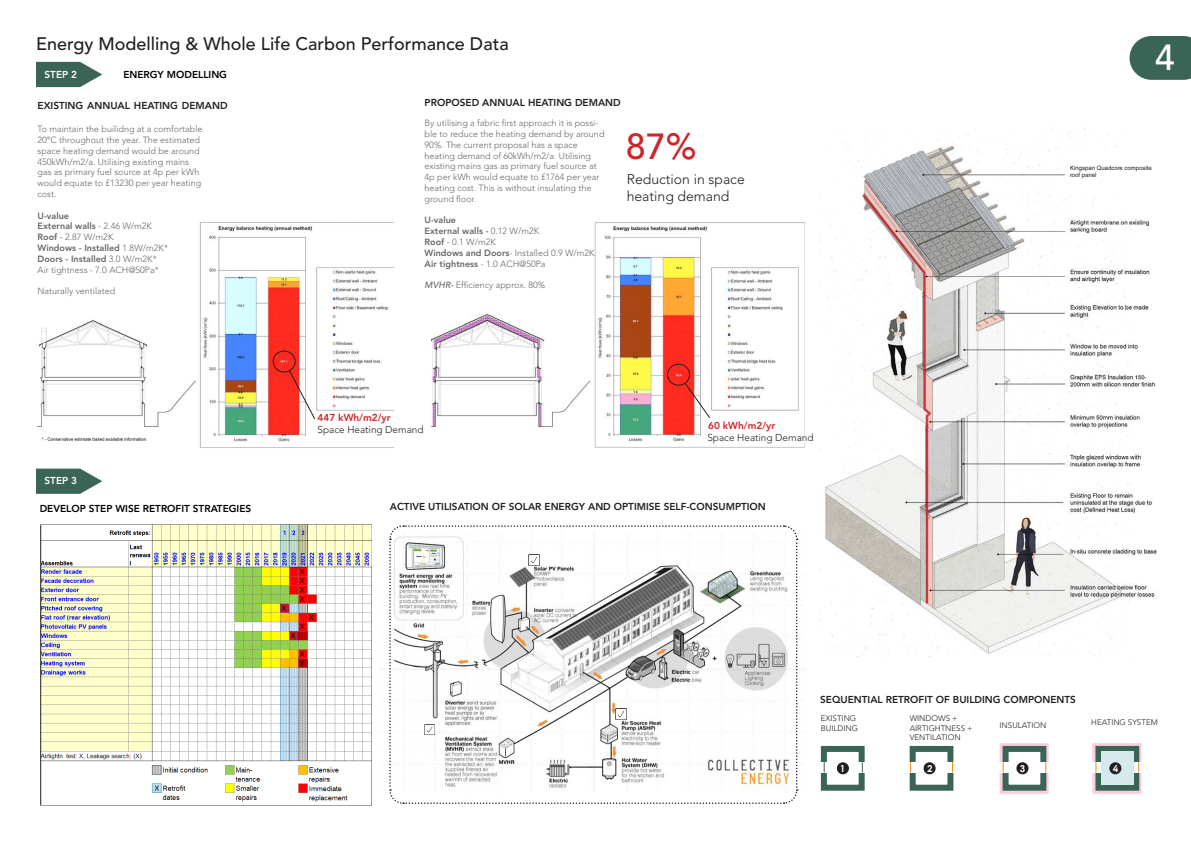
<style>
.page{position:relative;width:1191px;height:842px;background:#fff}
.page>*{position:absolute;margin:0;border:0;box-sizing:border-box;transform-origin:0 0}
.t1{font:500 36px "Avenir LT Pro";color:#d1232a}
.t2{font:500 36px "Avenir LT Pro";color:#fff}
.t3{font:500 18px "Avenir LT Pro";color:#231f20}
.t4{font:300 14px/16.8px "Avenir LT Pro";color:#231f20}
.t5{font:800 10px "Avenir LT Pro";color:#231f20}
.t6{font:800 10px "Avenir LT Pro";color:#000}
.t7{font:300 10px "Avenir LT Pro";color:#231f20}
.t8{font:800 10px "Avenir LT Pro";color:#d1232a}
.t9{font:800 10px "Avenir LT Pro";color:#fff}
.t10{font:700 10px "Qualy";color:#fff}
.t11{font:300 9px/10.8px "Avenir LT Pro";color:#67676a}
.t12{font:800 9px "Avenir LT Pro";color:#67676a}
.t13{font:300 8px "Avenir LT Pro";color:#231f20}
.t14{font:6px/7.2px "Helvetica LT Std";color:#231f20}
.s1{font-weight:300}
.s2{font-weight:800}
.s3{font-weight:500;font-style:italic}
</style>
<div class="page">
<img style="left:819px;top:128px;width:338px;height:529px">
<div style="left:1065px;top:149px;width:92px;height:44px;background:#fff"></div>
<img style="left:38px;top:222px;width:356px;height:226px">
<div style="left:273px;top:351px;width:22px;height:21px;border:1px solid #231f20;border-radius:50%"></div>
<svg style="left:289px;top:370px;width:26px;height:50px"></svg>
<img style="left:432px;top:222px;width:373px;height:226px">
<svg style="left:684px;top:383px;width:26px;height:35px"></svg>
<div style="left:667px;top:364px;width:23px;height:22px;border:1px solid #231f20;border-radius:50%"></div>
<img style="left:41px;top:524px;width:331px;height:282px">
<hr style="left:41px;top:525px;width:1px;height:280px;background:#231f20">
<svg style="left:36px;top:62px;width:66px;height:25px;background:#597d71"></svg>
<svg style="left:36px;top:469px;width:66px;height:25px"></svg>
<svg style="left:1129px;top:36px;width:62px;height:44px;background:#4b7265"></svg>
<div style="left:909px;top:746px;width:44px;height:45px;border:6px solid #3a6456"></div>
<div style="left:905px;top:762px;width:52px;height:10px;background:#fff"></div>
<div style="left:821px;top:746px;width:43px;height:45px;border:6px solid #3a6456"></div>
<div style="left:816px;top:762px;width:52px;height:10px;background:#fff"></div>
<div style="left:999px;top:743px;width:49px;height:51px;border:4px solid #f9cdda"></div>
<div style="left:1002px;top:746px;width:44px;height:45px;border:6px solid #3a6456"></div>
<div style="left:998px;top:762px;width:52px;height:10px;background:#fff"></div>
<div style="left:1092px;top:743px;width:49px;height:51px;border:4px solid #f9cdda"></div>
<div style="left:1095px;top:746px;width:44px;height:45px;border:6px solid #3a6456"></div>
<svg style="left:1092px;top:762px;width:49px;height:10px"></svg>
<div style="left:1101px;top:751px;width:32px;height:34px;background:#d6eaee"></div>
<div style="left:837px;top:763px;width:11px;height:11px;background:#231f20;border-radius:50%"></div>
<div style="left:837px;top:762px;width:12px;height:12px;border:1px solid #231f20;border-radius:50%"></div>
<div style="left:924px;top:763px;width:11px;height:11px;background:#231f20;border-radius:50%"></div>
<div style="left:923px;top:762px;width:12px;height:12px;border:1px solid #231f20;border-radius:50%"></div>
<div style="left:1017px;top:763px;width:11px;height:11px;background:#231f20;border-radius:50%"></div>
<div style="left:1016px;top:762px;width:12px;height:12px;border:1px solid #231f20;border-radius:50%"></div>
<div style="left:1109px;top:763px;width:11px;height:11px;background:#231f20;border-radius:50%"></div>
<div style="left:1109px;top:762px;width:12px;height:12px;border:1px solid #231f20;border-radius:50%"></div>
<svg style="left:389px;top:525px;width:409px;height:279px"></svg>
<p class="t3" style="left:36px;top:33px;width:474px">Energy Modelling &amp; Whole Life Carbon Performance Data</p>
<p class="t9" style="left:45px;top:68px;width:34px">STEP 2</p>
<p class="t6" style="left:123px;top:68px;width:105px">ENERGY MODELLING</p>
<p class="t5" style="left:38px;top:99px;width:191px">EXISTING ANNUAL HEATING DEMAND</p>
<p class="t11" style="left:38px;top:124px;width:166px">To maintain the builidng at a comfortable 20°C throughout the year. The estimated space heating demand would be around 450kWh/m2/a. Utilising existing mains gas as primary fuel source at 4p per kWh would equate to £13230 per year heating cost.</p>
<p class="t12" style="left:38px;top:210px;width:33px">U-value</p>
<p class="t12" style="left:38px;top:221px;width:116px">External walls <span class="s1">- 2.46 W/m2K</span></p>
<p class="t11" style="left:38px;top:232px;width:77px"><span class="s2">Roof</span> - 2.87 W/m2K</p>
<p class="t12" style="left:38px;top:243px;width:132px">Windows - Installed <span class="s1">1.8W/m2K*</span></p>
<p class="t12" style="left:38px;top:253px;width:121px">Doors - Installed <span class="s1">3.0 W/m2K*</span></p>
<p class="t11" style="left:38px;top:264px;width:123px">Air tightness - 7.0 ACH@50Pa*</p>
<p class="t11" style="left:38px;top:286px;width:79px">Naturally ventilated</p>
<p class="t9" style="left:45px;top:475px;width:34px">STEP 3</p>
<p class="t6" style="left:40px;top:502px;width:213px">DEVELOP STEP WISE RETROFIT STRATEGIES</p>
<p class="t5" style="left:424px;top:97px;width:198px">PROPOSED ANNUAL HEATING DEMAND</p>
<p class="t11" style="left:424px;top:118px;width:181px">By utilising a fabric first approach it is possi&shy;ble to reduce the heating demand by around 90%. The current proposal has a space heating demand of 60kWh/m2/a. Utilising existing mains gas as primary fuel source at 4p per kWh would equate to £1764 per year heating cost. This is without insulating the</p>
<p class="t11" style="left:424px;top:193px;width:53px">ground floor.</p>
<p class="t12" style="left:424px;top:215px;width:33px">U-value</p>
<p class="t12" style="left:424px;top:226px;width:116px">External walls - <span class="s1">0.12 W/m2K</span></p>
<p class="t11" style="left:424px;top:236px;width:73px"><span class="s2">Roof</span> - 0.1 W/m2K</p>
<p class="t11" style="left:424px;top:247px;width:172px"><span class="s2">Windows and Doors</span>- Installed 0.9 W/m2K</p>
<p class="t12" style="left:424px;top:258px;width:122px">Air tightness <span class="s1">- 1.0 ACH@50Pa</span></p>
<p class="t11" style="left:424px;top:280px;width:122px"><span class="s3">MVHR-</span> Efficiency approx. 80%</p>
<p class="t1" style="left:625px;top:125px;width:72px">87%</p>
<p class="t4" style="left:626px;top:171px;width:120px">Reduction in space heating demand</p>
<p class="t8" style="left:317px;top:412px;width:75px">447 kWh/m2/yr</p>
<p class="t7" style="left:317px;top:424px;width:107px">Space Heating Demand</p>
<p class="t8" style="left:708px;top:419px;width:69px">60 kWh/m2/yr</p>
<p class="t7" style="left:707px;top:431px;width:108px">Space Heating Demand</p>
<p class="t5" style="left:390px;top:501px;width:377px">ACTIVE UTILISATION OF SOLAR ENERGY AND OPTIMISE SELF-CONSUMPTION</p>
<p class="t2" style="left:1155px;top:36px;width:22px">4</p>
<p class="t14" style="left:1070px;top:164px;width:83px">Kingspan Quadcore composite roof panel</p>
<p class="t5" style="left:820px;top:693px;width:257px">SEQUENTIAL RETROFIT OF BUILDING COMPONENTS</p>
<p class="t13" style="left:821px;top:713px;width:37px">EXISTING</p>
<p class="t13" style="left:821px;top:723px;width:39px">BUILDING</p>
<p class="t13" style="left:909px;top:713px;width:49px">WINDOWS +</p>
<p class="t13" style="left:909px;top:723px;width:64px">AIRTIGHTNESS +</p>
<p class="t13" style="left:909px;top:733px;width:52px">VENTILATION</p>
<p class="t13" style="left:999px;top:720px;width:48px">INSULATION</p>
<p class="t13" style="left:1091px;top:718px;width:68px">HEATING SYSTEM</p>
<p class="t10" style="left:840px;top:762px;width:5px">1</p>
<p class="t10" style="left:927px;top:762px;width:7px">2</p>
<p class="t10" style="left:1020px;top:762px;width:7px">3</p>
<p class="t10" style="left:1113px;top:762px;width:7px">4</p>
</div>
